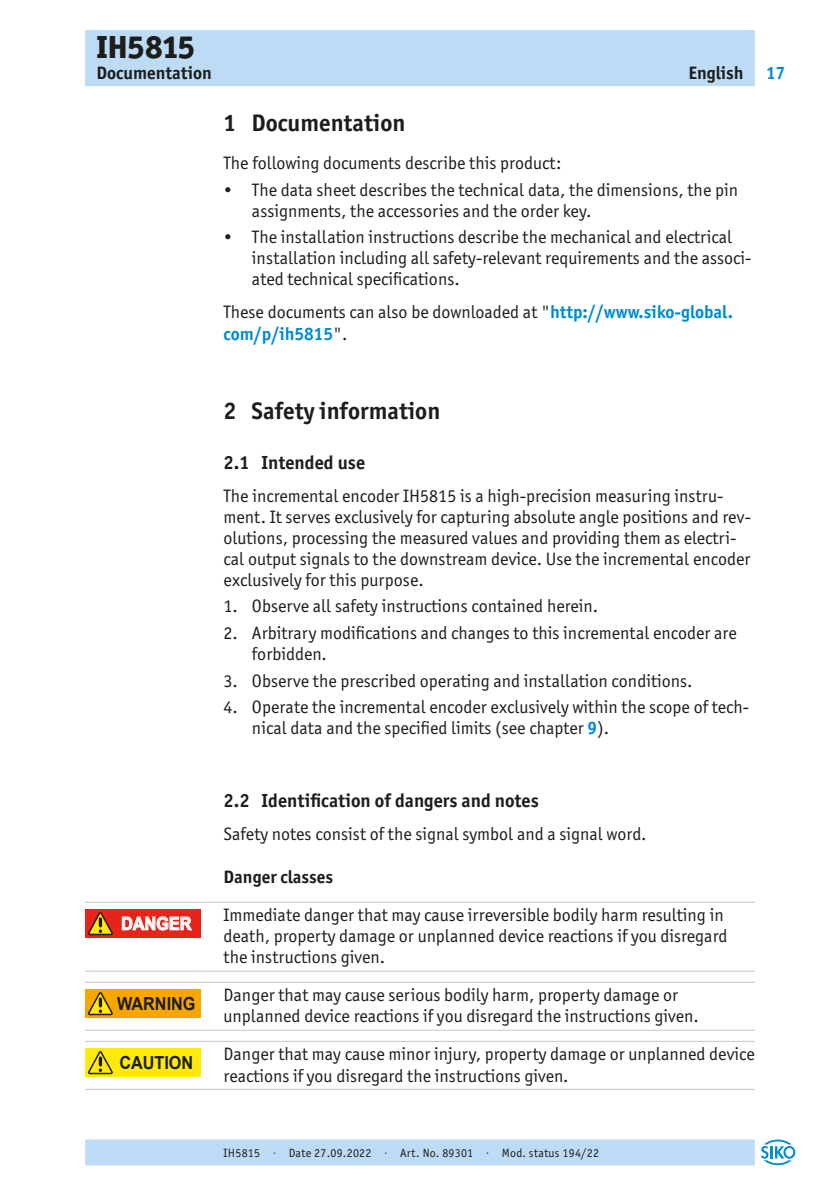
<style>
.page{position:relative;width:840px;height:1191px;background:#fff}
.page>*{position:absolute;margin:0;border:0;box-sizing:border-box;transform-origin:0 0}
.t1{font:800 32px "Officina Sans ITC Pro";color:#1d1d1b}
.t2{font:700 24px "Officina Sans ITC Pro";color:#1d1d1b}
.t3{font:700 19px "Officina Sans ITC Pro";color:#1d1d1b}
.t4{font:18px/21px "Officina Sans ITC Pro";color:#1d1d1b}
.t5{font:700 18px "Officina Sans ITC Pro";color:#1d1d1b}
.t6{font:700 18px "Arial";color:#1d1d1b;scale:.9 1}
.t7{font:700 18px "Arial";color:#fff;scale:.9 1}
.t8{font:700 18px "Officina Sans ITC Pro";color:#008bd2}
.t9{font:12px "Officina Sans ITC Pro";letter-spacing:.02em;color:#1d1d1b}
.s1{font-weight:700;color:#008bd2}
</style>
<div class="page">
<div style="left:85px;top:30px;width:669px;height:56px;background:#bddbf5"></div>
<div style="left:85px;top:1139px;width:669px;height:26px;background:#bddbf5"></div>
<svg style="left:761px;top:1139px;width:33px;height:26px"></svg>
<hr style="left:85px;top:902px;width:669px;height:1px;background:#c7c7c6">
<hr style="left:85px;top:970px;width:669px;height:1px;background:#c7c7c6">
<hr style="left:85px;top:982px;width:669px;height:1px;background:#c7c7c6">
<hr style="left:85px;top:1029px;width:669px;height:1px;background:#c7c7c6">
<hr style="left:85px;top:1041px;width:669px;height:1px;background:#c7c7c6">
<hr style="left:85px;top:1088px;width:669px;height:1px;background:#c7c7c6">
<div style="left:85px;top:909px;width:116px;height:28px;background:#e5241c"></div>
<svg style="left:122px;top:916px;width:70px;height:14px"></svg>
<svg style="left:87px;top:912px;width:26px;height:24px"></svg>
<div style="left:85px;top:989px;width:116px;height:28px;background:#f7a600"></div>
<svg style="left:87px;top:992px;width:26px;height:24px"></svg>
<div style="left:85px;top:1048px;width:116px;height:28px;background:#ffea0a"></div>
<svg style="left:87px;top:1051px;width:26px;height:24px"></svg>
<h1 class="t1" style="left:96px;top:26px;width:100px">IH5815</h1>
<p class="t5" style="left:96px;top:62px;width:117px">Documentation</p>
<p class="t5" style="left:688px;top:62px;width:57px">English</p>
<h2 class="t2" style="left:223px;top:108px;width:183px">1 Documentation</h2>
<p class="t4" style="left:223px;top:152px;width:339px">The following documents describe this product:</p>
<p class="t4" style="left:252px;top:179px;width:487px;text-indent:-28px">• The data sheet describes the technical data, the dimensions, the pin assignments, the accessories and the order key.</p>
<p class="t4" style="left:252px;top:226px;width:500px;text-indent:-28px">• The installation instructions describe the mechanical and electrical installation including all safety-relevant requirements and the associ&shy;ated technical specifications.</p>
<p class="t4" style="left:223px;top:301px;width:510px;line-height:21.6px">These documents can also be downloaded at "<span class="s1">http://www.siko-global. com/p/ih5815</span>".</p>
<p class="t8" style="left:765px;top:62px;width:21px">17</p>
<p class="t7" style="left:121px;top:911px;width:80px">DANGER</p>
<p class="t6" style="left:117px;top:991px;width:89px">WARNING</p>
<p class="t6" style="left:119px;top:1050px;width:84px">CAUTION</p>
<h2 class="t2" style="left:223px;top:396px;width:218px">2 Safety information</h2>
<p class="t3" style="left:223px;top:451px;width:143px">2.1 Intended use</p>
<p class="t4" style="left:223px;top:485px;width:528px">The incremental encoder IH5815 is a high-precision measuring instru&shy;ment. It serves exclusively for capturing absolute angle positions and rev&shy;olutions, processing the measured values and providing them as electri&shy;cal output signals to the downstream device. Use the incremental encoder exclusively for this purpose.</p>
<p class="t4" style="left:223px;top:595px;width:376px">1. Observe all safety instructions contained herein.</p>
<p class="t4" style="left:252px;top:622px;width:486px;text-indent:-28px">2. Arbitrary modifications and changes to this incremental encoder are forbidden.</p>
<p class="t4" style="left:223px;top:670px;width:470px">3. Observe the prescribed operating and installation conditions.</p>
<p class="t4" style="left:252px;top:696px;width:498px;text-indent:-28px">4. Operate the incremental encoder exclusively within the scope of tech&shy;nical data and the specified limits (see chapter <span class="s1">9</span>).</p>
<p class="t3" style="left:223px;top:789px;width:316px">2.2 Identification of dangers and notes</p>
<p class="t4" style="left:223px;top:823px;width:424px">Safety notes consist of the signal symbol and a signal word.</p>
<p class="t5" style="left:223px;top:866px;width:111px">Danger classes</p>
<p class="t4" style="left:223px;top:904px;width:505px">Immediate danger that may cause irreversible bodily harm resulting in death, property damage or unplanned device reactions if you disregard the instructions given.</p>
<p class="t4" style="left:223px;top:984px;width:476px">Danger that may cause serious bodily harm, property damage or unplanned device reactions if you disregard the instructions given.</p>
<p class="t4" style="left:223px;top:1043px;width:532px">Danger that may cause minor injury, property damage or unplanned device reactions if you disregard the instructions given.</p>
<p class="t9" style="left:223px;top:1145px;width:377px">IH5815 · Date 27.09.2022 · Art. No. 89301 · Mod. status 194/22</p>
</div>
